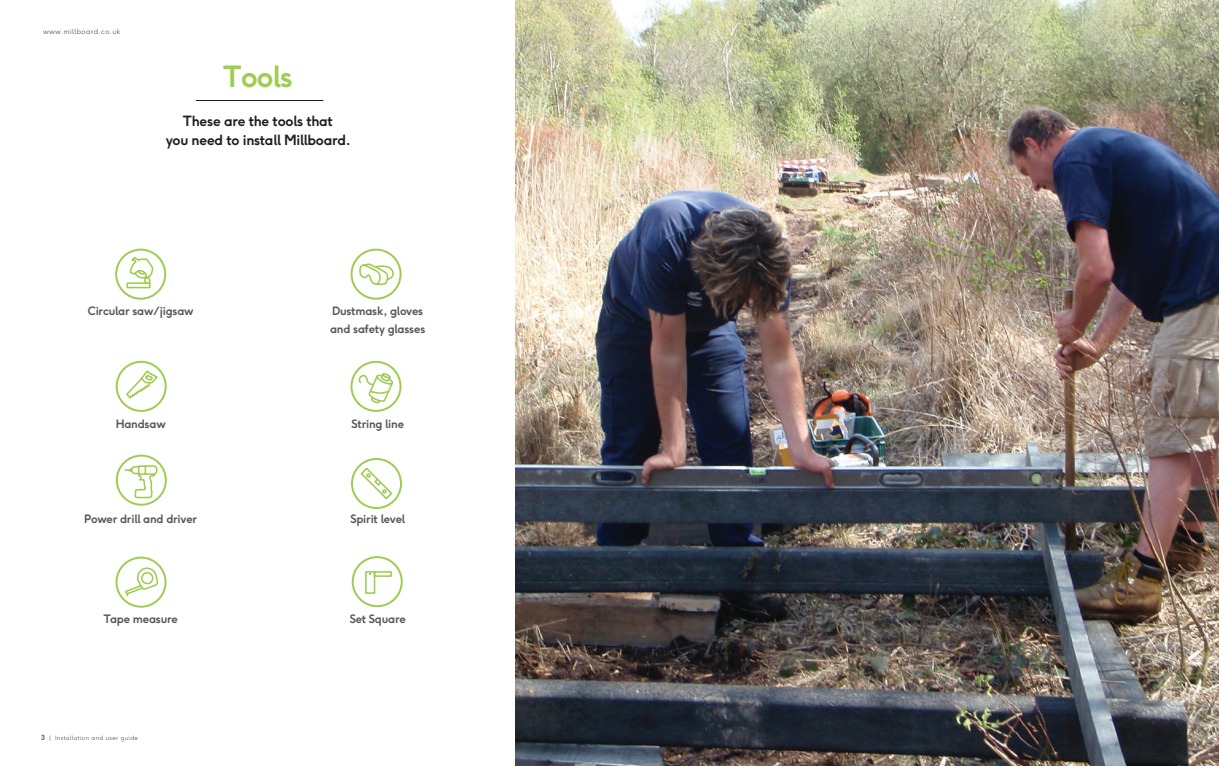
<style>
.page{position:relative;width:1219px;height:766px;background:#fff}
.page>*{position:absolute;margin:0;border:0;box-sizing:border-box;transform-origin:0 0}
.t1{font:700 29px "F37 Ginger";letter-spacing:-.03em;color:#9ecd4f}
.t2{font:700 14px/19px "F37 Ginger";letter-spacing:-.02em;color:#231f20;text-align:center}
.t3{font:700 11.5px/18.4px "F37 Ginger";letter-spacing:-.02em;color:#57585a}
.t4{font:300 7px "F37 Ginger";letter-spacing:.06em;color:#57585a}
.t5{font:300 7px "F37 Ginger";letter-spacing:.06em;color:#9ecd4f}
.t6{font:300 6px "F37 Ginger";letter-spacing:.06em;color:#57585a}
.s1{font-weight:700;font-size:7px}
</style>
<div class="page">
<div style="left:115px;top:248px;width:51px;height:51px;border:2px solid #9ecc50;border-radius:50%"></div>
<div style="left:127px;top:282px;width:23px;height:6px;border:2px solid #9ecc50"></div>
<svg style="left:128px;top:257px;width:26px;height:27px"></svg>
<div style="left:116px;top:361px;width:51px;height:51px;border:2px solid #9ecc50;border-radius:50%"></div>
<svg style="left:125px;top:370px;width:33px;height:42px"></svg>
<div style="left:116px;top:454px;width:51px;height:51px;border:2px solid #9ecc50;border-radius:50%"></div>
<svg style="left:125px;top:465px;width:33px;height:34px"></svg>
<div style="left:116px;top:556px;width:51px;height:51px;border:2px solid #9ecc50;border-radius:50%"></div>
<svg style="left:125px;top:567px;width:34px;height:30px"></svg>
<div style="left:350px;top:360px;width:51px;height:52px;border:2px solid #9ecc50;border-radius:50%"></div>
<svg style="left:356px;top:370px;width:38px;height:39px"></svg>
<div style="left:351px;top:458px;width:51px;height:51px;border:2px solid #9ecc50;border-radius:50%"></div>
<svg style="left:359px;top:466px;width:35px;height:34px"></svg>
<div style="left:350px;top:248px;width:52px;height:52px;border:2px solid #9ecc50;border-radius:50%"></div>
<svg style="left:359px;top:262px;width:38px;height:24px"></svg>
<hr style="left:196px;top:100px;width:127px;height:1px;background:#231f20">
<img style="left:515px;top:0;width:704px;height:765px">
<div style="left:352px;top:556px;width:51px;height:51px;border:2px solid #9ecc50;border-radius:50%"></div>
<div style="left:365px;top:571px;width:10px;height:22px;border:2px solid #9ecc50"></div>
<div style="left:374px;top:571px;width:18px;height:5px;border:2px solid #9ecc50"></div>
<svg style="left:367px;top:571px;width:21px;height:23px"></svg>
<p class="t4" style="left:43px;top:28px;width:79px">www.millboard.co.uk</p>
<p class="t5" style="left:1135px;top:28px;width:43px">@millboard</p>
<h1 class="t1" style="left:223px;top:64px;width:71px">Tools</h1>
<p class="t2" style="left:166px;top:112px;width:187px">These are the tools that<br>you need to install Millboard.</p>
<p class="t3" style="left:88px;top:302px;width:107px">Circular saw/jigsaw</p>
<p class="t3" style="left:330px;top:302px;width:97px">Dustmask, gloves and safety glasses</p>
<p class="t3" style="left:116px;top:415px;width:52px">Handsaw</p>
<p class="t3" style="left:352px;top:415px;width:54px">String line</p>
<p class="t3" style="left:84px;top:510px;width:115px">Power drill and driver</p>
<p class="t3" style="left:350px;top:510px;width:56px">Spirit level</p>
<p class="t3" style="left:103px;top:610px;width:76px">Tape measure</p>
<p class="t3" style="left:350px;top:610px;width:58px">Set Square</p>
<p class="t6" style="left:41px;top:735px;width:99px"><span class="s1">3</span> | Installation and user guide</p>
</div>
